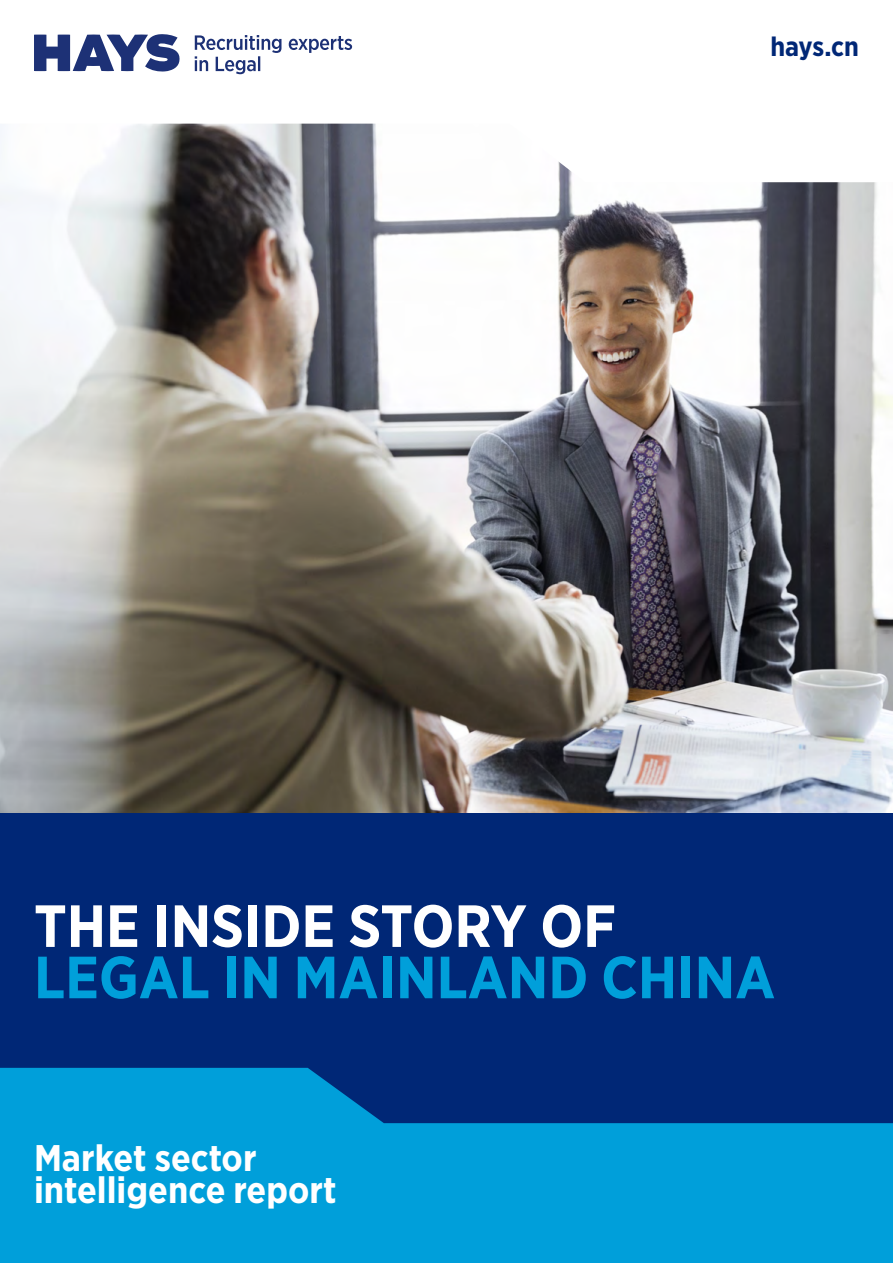
<style>
.page{position:relative;width:893px;height:1263px;background:#fff}
.page>*{position:absolute;margin:0;border:0;box-sizing:border-box;transform-origin:0 0}
.t1{font:700 59.4px "Gotham Narrow";color:#009fda}
.t2{font:700 59.4px "Gotham Narrow";color:#fff}
.t3{font:700 37.05px/32px "Gotham Narrow";color:#fff}
.t4{font:700 27px "Gotham Narrow";letter-spacing:-.005em;color:#002776}
</style>
<div class="page">
<div style="left:0;top:778px;width:893px;height:400px;background:#002776"></div>
<svg style="left:0;top:1068px;width:893px;height:195px;fill:#009fda"></svg>
<img style="left:0;top:182px;width:893px;height:630px">
<svg style="left:0;top:46px;width:572px;height:136px"></svg>
<svg style="left:34px;top:34px;width:318px;height:40px"></svg>
<p class="t4" style="left:770px;top:29px;width:90px">hays.cn</p>
<h1 class="t2" style="left:34px;top:888px;width:584px">THE INSIDE STORY OF</h1>
<h1 class="t1" style="left:34px;top:939px;width:743px">LEGAL IN MAINLAND CHINA</h1>
<p class="t3" style="left:34px;top:1141px;width:304px">Market sector intelligence report</p>
</div>
